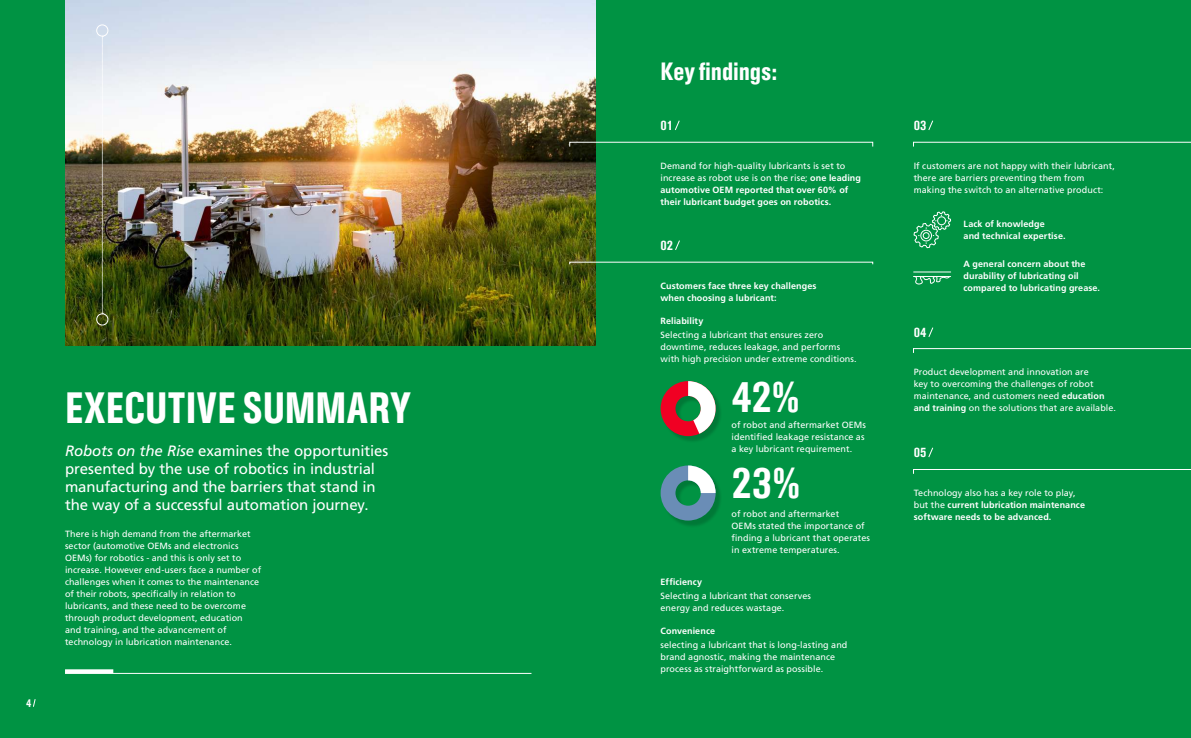
<style>
.page{position:relative;width:1191px;height:738px;background:#fff}
.page>*{position:absolute;margin:0;border:0;box-sizing:border-box;transform-origin:0 0}
.t1{font:700 39.2px "Castrol Sans Con ML";letter-spacing:.005em;color:#fff}
.t2{font:700 38.9px "Castrol Sans Con ML";color:#fff}
.t3{font:700 22.4px "Castrol Sans Con ML";color:#fff}
.t4{font:15px/18px "Frutiger LT Std";letter-spacing:-.01em;color:#fff}
.t5{font:700 12px "Castrol Sans Con ML";letter-spacing:.005em;color:#fff}
.t6{font:700 10px "Castrol Sans Con ML";color:#fff}
.t7{font:9px/12px "Frutiger LT Std";letter-spacing:.005em;color:#fff}
.t8{font:700 9px/12px "Frutiger LT Std";letter-spacing:.01em;color:#fff}
.s1{font-style:italic}
.s2{font-weight:400}
.s3{font-weight:700}
</style>
<div class="page">
<div style="left:0;top:0;width:1191px;height:737px;background:#009343"></div>
<hr style="left:65px;top:672px;width:466px;height:1px;background:#fff">
<svg style="left:65px;top:669px;width:48px;height:3px"></svg>
<svg style="left:674px;top:120px;width:6px;height:10px"></svg>
<svg style="left:675px;top:240px;width:5px;height:10px"></svg>
<svg style="left:928px;top:120px;width:5px;height:10px"></svg>
<svg style="left:928px;top:327px;width:5px;height:10px"></svg>
<svg style="left:928px;top:447px;width:5px;height:10px"></svg>
<svg style="left:913px;top:142px;width:278px;height:5px"></svg>
<svg style="left:913px;top:348px;width:278px;height:5px"></svg>
<svg style="left:913px;top:469px;width:278px;height:4px"></svg>
<hr style="left:913px;top:271px;width:37px;height:1px;background:#fff">
<svg style="left:913px;top:275px;width:37px;height:9px"></svg>
<img style="left:65px;top:0;width:531px;height:345px">
<div style="left:662px;top:382px;width:60px;height:61px;background:#000;opacity:.18"></div>
<svg style="left:660px;top:381px;width:55px;height:55px"></svg>
<div style="left:662px;top:466px;width:60px;height:61px;background:#000;opacity:.18"></div>
<svg style="left:660px;top:465px;width:55px;height:55px"></svg>
<div style="left:97px;top:25px;width:11px;height:11px;border:1px solid #fff;border-radius:50%"></div>
<div style="left:97px;top:313px;width:11px;height:12px;border:1px solid #fff;border-radius:50%"></div>
<svg style="left:102px;top:36px;width:1px;height:278px"></svg>
<svg style="left:913px;top:211px;width:38px;height:37px"></svg>
<svg style="left:33px;top:699px;width:3px;height:7px"></svg>
<p class="t6" style="left:26px;top:694px;width:7px">4</p>
<h1 class="t1" style="left:65px;top:378px;width:347px">EXECUTIVE SUMMARY</h1>
<h3 class="t4" style="left:65px;top:442px;width:325px"><span class="s1">Robots on the Rise</span> examines the opportunities presented by the use of robotics in industrial manufacturing and the barriers that stand in the way of a successful automation journey.</h3>
<p class="t7" style="left:65px;top:528px;width:198px">There is high demand from the aftermarket sector (automotive OEMs and electronics OEMs) for robotics - and this is only set to increase. However end-users face a number of challenges when it comes to the maintenance of their robots, specifically in relation to lubricants, and these need to be overcome through product development, education<br>and training, and the advancement of technology in lubrication maintenance.</p>
<h3 class="t3" style="left:660px;top:54px;width:118px">Key findings:</h3>
<h3 class="t5" style="left:660px;top:116px;width:14px">01</h3>
<p class="t8" style="left:660px;top:159px;width:202px"><span class="s2">Demand for high-quality lubricants is set to increase as robot use is on the rise;</span> one leading automotive OEM reported that over 60% of their lubricant budget goes on robotics.</p>
<h3 class="t5" style="left:660px;top:236px;width:14px">02</h3>
<p class="t8" style="left:660px;top:279px;width:157px">Customers face three key challenges when choosing a lubricant:</p>
<p class="t8" style="left:660px;top:314px;width:44px">Reliability</p>
<p class="t7" style="left:660px;top:328px;width:198px">Selecting a lubricant that ensures zero downtime, reduces leakage, and performs with high precision under extreme conditions.</p>
<h2 class="t2" style="left:731px;top:367px;width:70px">42%</h2>
<p class="t7" style="left:731px;top:418px;width:136px">of robot and aftermarket OEMs identified leakage resistance as a key lubricant requirement.</p>
<h2 class="t2" style="left:731px;top:453px;width:70px">23%</h2>
<p class="t7" style="left:731px;top:508px;width:140px">of robot and aftermarket<br>OEMs stated the importance of finding a lubricant that operates in extreme temperatures.</p>
<p class="t8" style="left:660px;top:575px;width:43px">Efficiency</p>
<p class="t7" style="left:660px;top:589px;width:152px">Selecting a lubricant that conserves energy and reduces wastage.</p>
<p class="t8" style="left:660px;top:624px;width:56px">Convenience</p>
<p class="t7" style="left:660px;top:638px;width:188px">selecting a lubricant that is long-lasting and brand agnostic, making the maintenance process as straightforward as possible.</p>
<h3 class="t5" style="left:913px;top:116px;width:14px">03</h3>
<p class="t7" style="left:913px;top:159px;width:203px">If customers are not happy with their lubricant, there are barriers preventing them from making the switch to an alternative product:</p>
<p class="t8" style="left:963px;top:218px;width:103px">Lack of knowledge<br>and technical expertise.</p>
<h3 class="t5" style="left:913px;top:323px;width:14px">04</h3>
<p class="t8" style="left:963px;top:258px;width:138px">A general concern about the durability of lubricating oil compared to lubricating grease.</p>
<p class="t7" style="left:913px;top:366px;width:204px">Product development and innovation are<br>key to overcoming the challenges of robot maintenance, and customers need <span class="s3">education and training</span> on the solutions that are available.</p>
<h3 class="t5" style="left:913px;top:443px;width:14px">05</h3>
<p class="t8" style="left:913px;top:486px;width:173px"><span class="s2">Technology also has a key role to play, but the</span> current lubrication maintenance software needs to be advanced.</p>
</div>
